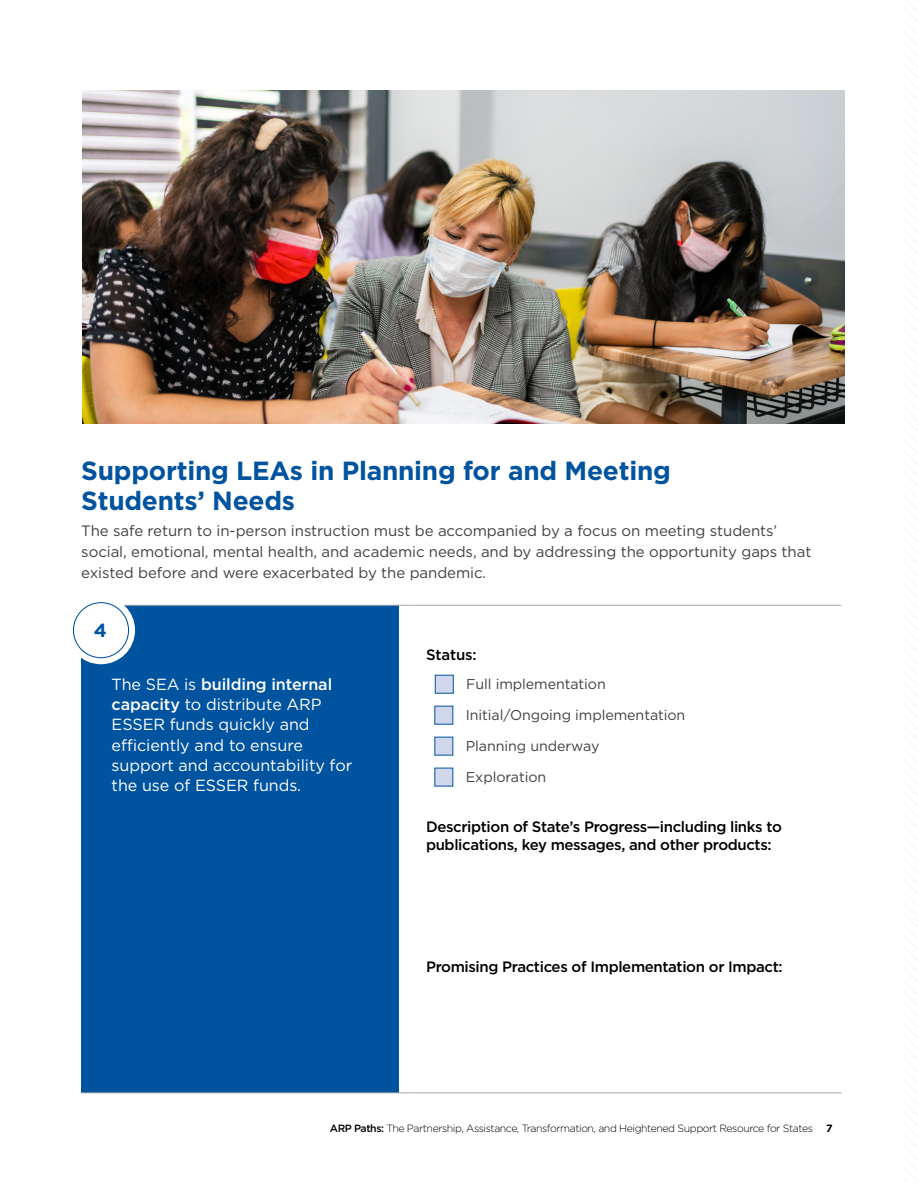
<style>
.page{position:relative;width:918px;height:1188px;background:#fff}
.page>*{position:absolute;margin:0;border:0;box-sizing:border-box;transform-origin:0 0}
.t1{font:700 26.25px/30px "Gotham";letter-spacing:-.01em;color:#00539f}
.t2{font:700 19.05px "Gotham";color:#00539f}
.t3{font:16.2px/20.2px "Gotham";letter-spacing:-.005em;color:#fff}
.t4{font:15px/21px "Gotham";letter-spacing:-.005em;color:#414042}
.t5{font:500 15px/18px "Gotham";letter-spacing:-.025em;color:#000}
.t6{font:14.25px "Gotham";letter-spacing:-.005em;color:#414042}
.t7{font:300 10.5px "Gotham";letter-spacing:-.04em;color:#000}
.t8{font:700 10.5px "Gotham";color:#000}
.s1{font-weight:500}
</style>
<div class="page">
<svg style="left:903px;top:0;width:15px;height:994px"></svg>
<div style="left:81px;top:605px;width:318px;height:488px;background:#00539f"></div>
<hr style="left:81px;top:605px;width:318px;height:1px;background:#a7a9ac">
<svg style="left:399px;top:605px;width:16px;height:1px"></svg>
<hr style="left:415px;top:605px;width:427px;height:1px;background:#a7a9ac">
<hr style="left:81px;top:1093px;width:318px;height:1px;background:#a7a9ac">
<svg style="left:399px;top:1093px;width:16px;height:1px"></svg>
<hr style="left:415px;top:1093px;width:427px;height:1px;background:#a7a9ac">
<div style="left:435px;top:675px;width:19px;height:19px;background:#d1d6eb;border:1px solid #00539f"></div>
<div style="left:434px;top:706px;width:19px;height:19px;background:#d1d6eb"></div>
<div style="left:434px;top:737px;width:19px;height:19px;background:#d1d6eb"></div>
<div style="left:434px;top:768px;width:19px;height:18px;background:#d1d6eb"></div>
<div style="left:67px;top:596px;width:68px;height:68px;background:#fff;border-radius:50%"></div>
<div style="left:73px;top:602px;width:56px;height:56px;border:1px solid #00539f;border-radius:50%"></div>
<img style="left:82px;top:90px;width:763px;height:333px">
<h2 class="t1" style="left:81px;top:456px;width:591px">Supporting LEAs in Planning for and Meeting<br>Students’ Needs</h2>
<p class="t4" style="left:81px;top:520px;width:732px">The safe return to in-person instruction must be accompanied by a focus on meeting students’ social, emotional, mental health, and academic needs, and by addressing the opportunity gaps that existed before and were exacerbated by the pandemic.</p>
<p class="t2" style="left:94px;top:618px;width:15px">4</p>
<p class="t3" style="left:112px;top:674px;width:242px">The SEA is <span class="s1">building internal capacity</span> to distribute ARP<br>ESSER funds quickly and efficiently and to ensure support and accountability for the use of ESSER funds.</p>
<p class="t5" style="left:426px;top:645px;width:52px">Status:</p>
<p class="t6" style="left:466px;top:675px;width:141px">Full implementation</p>
<p class="t6" style="left:466px;top:706px;width:221px">Initial/Ongoing implementation</p>
<p class="t6" style="left:466px;top:737px;width:135px">Planning underway</p>
<p class="t6" style="left:466px;top:768px;width:82px">Exploration</p>
<p class="t5" style="left:426px;top:818px;width:357px">Description of State’s Progress—including links to publications, key messages, and other products:</p>
<p class="t5" style="left:426px;top:958px;width:358px">Promising Practices of Implementation or Impact:</p>
<p class="t7" style="left:330px;top:1121px;width:485px"><span class="s1">ARP Paths:</span> The Partnership, Assistance, Transformation, and Heightened Support Resource for States</p>
<p class="t8" style="left:826px;top:1121px;width:8px">7</p>
</div>
